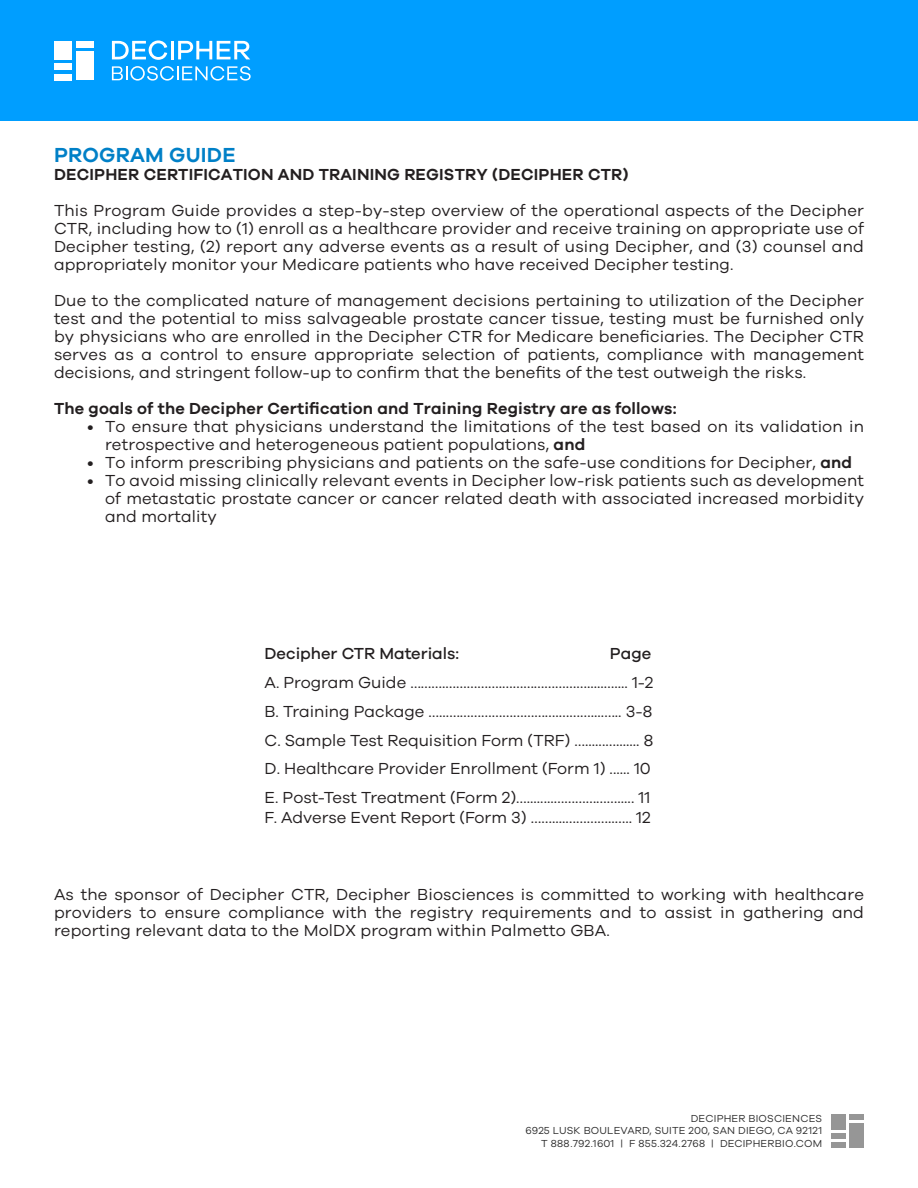
<style>
.page{position:relative;width:918px;height:1188px;background:#fff}
.page>*{position:absolute;margin:0;border:0;box-sizing:border-box;transform-origin:0 0}
.t1{font:600 21px "Galano Grotesque";letter-spacing:.01em;color:#0080c7}
.t2{font:16.5px/18px "Galano Grotesque";letter-spacing:.01em;color:#231f20;text-align:justify}
.t3{font:600 16.5px "Galano Grotesque";letter-spacing:.01em;color:#231f20}
.t4{font:500 16.5px "Galano Grotesque";color:#231f20}
.t5{font:10.5px/12.6px "Galano Grotesque";letter-spacing:.02em;color:#2e2e2e;text-align:right}
.s1{font-weight:600}
</style>
<div class="page">
<div style="left:0;top:0;width:918px;height:122px;background:#009eff"></div>
<hr style="left:171px;top:41px;width:3px;height:18px;background:#fff">
<svg style="left:178px;top:41px;width:72px;height:18px"></svg>
<svg style="left:112px;top:66px;width:139px;height:15px"></svg>
<div style="left:54px;top:41px;width:18px;height:18px;background:#fff"></div>
<div style="left:54px;top:74px;width:18px;height:6px;background:#fff"></div>
<div style="left:54px;top:64px;width:18px;height:6px;background:#fff"></div>
<div style="left:76px;top:41px;width:17px;height:6px;background:#fff"></div>
<div style="left:76px;top:51px;width:17px;height:29px;background:#fff"></div>
<svg style="left:112px;top:41px;width:55px;height:19px"></svg>
<div style="left:831px;top:1114px;width:15px;height:16px;background:#969696"></div>
<div style="left:831px;top:1142px;width:15px;height:6px;background:#969696"></div>
<div style="left:831px;top:1134px;width:15px;height:5px;background:#969696"></div>
<div style="left:849px;top:1114px;width:15px;height:6px;background:#969696"></div>
<div style="left:849px;top:1123px;width:15px;height:24px;background:#969696"></div>
<p class="t1" style="left:54px;top:142px;width:183px">PROGRAM GUIDE</p>
<p class="t3" style="left:54px;top:164px;width:576px">DECIPHER CERTIFICATION AND TRAINING REGISTRY (DECIPHER CTR)</p>
<p class="t2" style="left:54px;top:201px;width:812px">This Program Guide provides a step-by-step overview of the operational aspects of the Decipher CTR, including how to (1) enroll as a healthcare provider and receive training on appropriate use of Decipher testing, (2) report any adverse events as a result of using Decipher, and (3) counsel and appropriately monitor your Medicare patients who have received Decipher testing.</p>
<p class="t2" style="left:54px;top:291px;width:812px">Due to the complicated nature of management decisions pertaining to utilization of the Decipher test and the potential to miss salvageable prostate cancer tissue, testing must be furnished only by physicians who are enrolled in the Decipher CTR for Medicare beneficiaries. The Decipher CTR serves as a control to ensure appropriate selection of patients, compliance with management decisions, and stringent follow-up to confirm that the benefits of the test outweigh the risks.</p>
<p class="t3" style="left:54px;top:398px;width:624px">The goals of the Decipher Certification and Training Registry are as follows:</p>
<p class="t2" style="left:105px;top:417px;width:760px;text-indent:-18px">• To ensure that physicians understand the limitations of the test based on its validation in retrospective and heterogeneous patient populations, <span class="s1">and</span></p>
<p class="t2" style="left:87px;top:453px;width:767px">• To inform prescribing physicians and patients on the safe-use conditions for Decipher, <span class="s1">and</span></p>
<p class="t2" style="left:105px;top:471px;width:761px;text-indent:-18px">• To avoid missing clinically relevant events in Decipher low-risk patients such as development of metastatic prostate cancer or cancer related death with associated increased morbidity and mortality</p>
<p class="t4" style="left:265px;top:644px;width:196px">Decipher CTR Materials:</p>
<p class="t4" style="left:610px;top:644px;width:43px">Page</p>
<p class="t2" style="left:265px;top:673px;width:390px">A. Program Guide ……….…………….…………………….....….... 1-2</p>
<p class="t2" style="left:265px;top:702px;width:389px">B. Training Package …...………………………….………....….. 3-8</p>
<p class="t2" style="left:265px;top:730px;width:390px">C. Sample Test Requisition Form (TRF) …......…....... 8</p>
<p class="t2" style="left:265px;top:759px;width:388px">D. Healthcare Provider Enrollment (Form 1) ...... 10</p>
<p class="t2" style="left:265px;top:787px;width:388px;line-height:19.8px">E. Post-Test Treatment (Form 2)…........………………..... 11<br>F. Adverse Event Report (Form 3) ……....…………..….. 12</p>
<p class="t2" style="left:54px;top:885px;width:812px">As the sponsor of Decipher CTR, Decipher Biosciences is committed to working with healthcare providers to ensure compliance with the registry requirements and to assist in gathering and reporting relevant data to the MolDX program within Palmetto GBA.</p>
<p class="t5" style="left:525px;top:1111px;width:298px">DECIPHER BIOSCIENCES<br>6925 LUSK BOULEVARD, SUITE 200, SAN DIEGO, CA 92121<br>T 888.792.1601 | F 855.324.2768 | DECIPHERBIO.COM</p>
</div>
